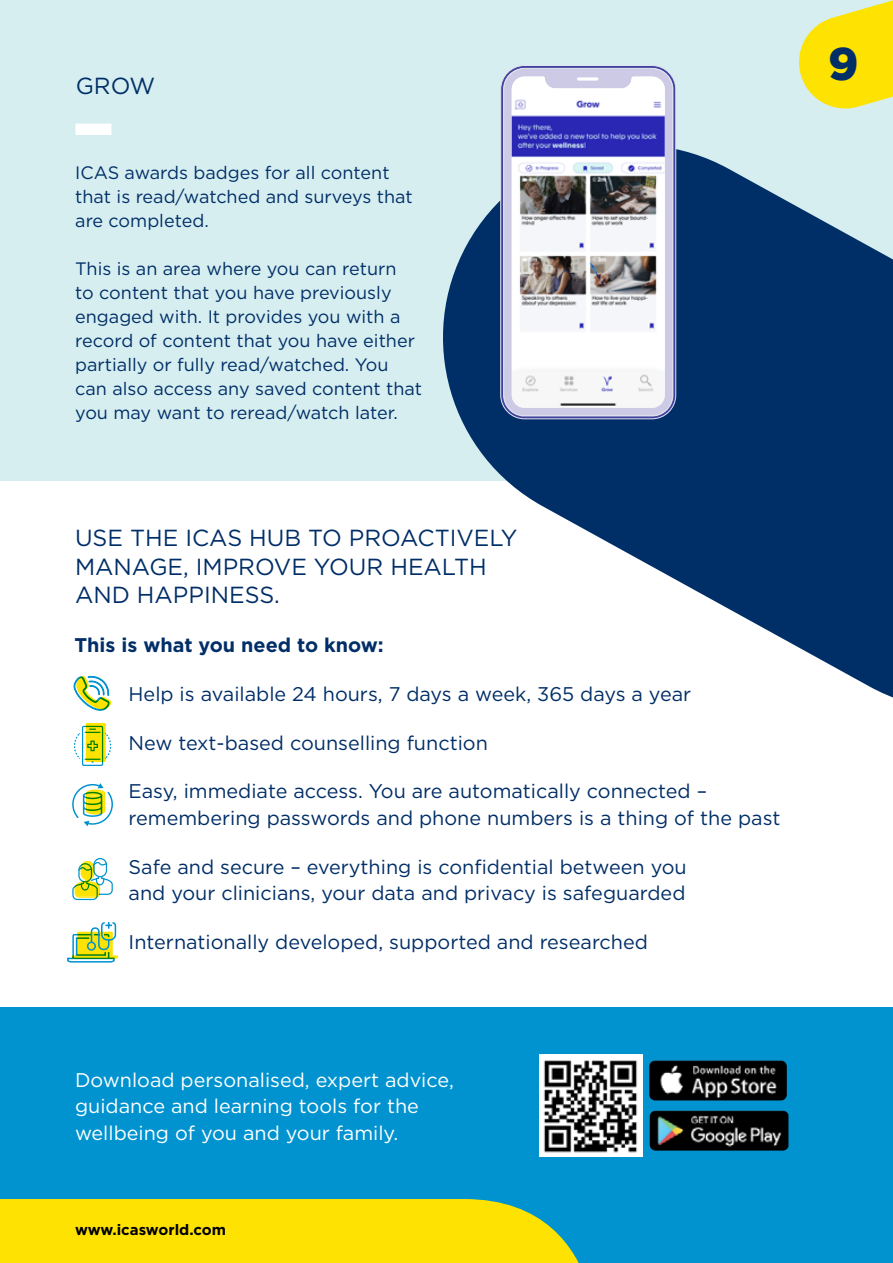
<style>
.page{position:relative;width:893px;height:1263px;background:#fff}
.page>*{position:absolute;margin:0;border:0;box-sizing:border-box;transform-origin:0 0}
.t1{font:900 45.9px "Gotham";color:#002e67}
.t2{font:23.25px/28.5px "Gotham";color:#002e67}
.t3{font:19.8px/26.4px "Gotham";color:#002e67}
.t4{font:19.8px/26.4px "Gotham";color:#fff}
.t5{font:700 19.8px "Gotham";color:#002e67}
.t6{font:18px/24px "Gotham";color:#002e67}
.t7{font:700 15px "Gotham";color:#000}
</style>
<div class="page">
<div style="left:0;top:0;width:893px;height:480px;background:#d6eef0"></div>
<svg style="left:416px;top:149px;width:477px;height:549px;fill:#002e67"></svg>
<div style="left:0;top:1008px;width:893px;height:255px;background:#0093d0"></div>
<div style="left:0;top:1199px;width:579px;height:64px;background:#fee202"></div>
<img style="left:539px;top:1054px;width:103px;height:102px">
<img style="left:649px;top:1060px;width:138px;height:40px">
<img style="left:650px;top:1111px;width:138px;height:39px">
<div style="left:75px;top:124px;width:36px;height:11px;background:#fff"></div>
<svg style="left:500px;top:65px;width:176px;height:355px;background:#b4b4d8"></svg>
<img style="left:512px;top:77px;width:153px;height:331px">
<svg style="left:74px;top:676px;width:37px;height:35px"></svg>
<svg style="left:73px;top:725px;width:39px;height:41px"></svg>
<svg style="left:86px;top:723px;width:20px;height:39px"></svg>
<svg style="left:72px;top:858px;width:41px;height:42px"></svg>
<svg style="left:72px;top:783px;width:41px;height:43px"></svg>
<svg style="left:67px;top:922px;width:51px;height:41px"></svg>
<svg style="left:799px;top:0;width:94px;height:109px"></svg>
<p class="t2" style="left:76px;top:71px;width:81px">GROW</p>
<p class="t6" style="left:75px;top:160px;width:339px">ICAS awards badges for all content that is read/watched and surveys that are completed.</p>
<p class="t6" style="left:75px;top:256px;width:348px">This is an area where you can return<br>to content that you have previously engaged with. It provides you with a record of content that you have either partially or fully read/watched. You can also access any saved content that you may want to reread/watch later.</p>
<p class="t2" style="left:75px;top:523px;width:444px">USE THE ICAS HUB TO PROACTIVELY<br>MANAGE, IMPROVE YOUR HEALTH<br>AND HAPPINESS.</p>
<p class="t5" style="left:75px;top:632px;width:311px">This is what you need to know:</p>
<p class="t3" style="left:129px;top:680px;width:564px">Help is available 24 hours, 7 days a week, 365 days a year</p>
<p class="t3" style="left:129px;top:729px;width:361px">New text-based counselling function</p>
<p class="t3" style="left:129px;top:778px;width:653px">Easy, immediate access. You are automatically connected – remembering passwords and phone numbers is a thing of the past</p>
<p class="t3" style="left:129px;top:853px;width:560px">Safe and secure – everything is confidential between you and your clinicians, your data and privacy is safeguarded</p>
<p class="t3" style="left:129px;top:928px;width:521px">Internationally developed, supported and researched</p>
<p class="t4" style="left:75px;top:1066px;width:380px">Download personalised, expert advice, guidance and learning tools for the wellbeing of you and your family.</p>
<p class="t7" style="left:75px;top:1220px;width:152px">www.icasworld.com</p>
<h1 class="t1" style="left:828px;top:32px;width:32px">9</h1>
</div>
